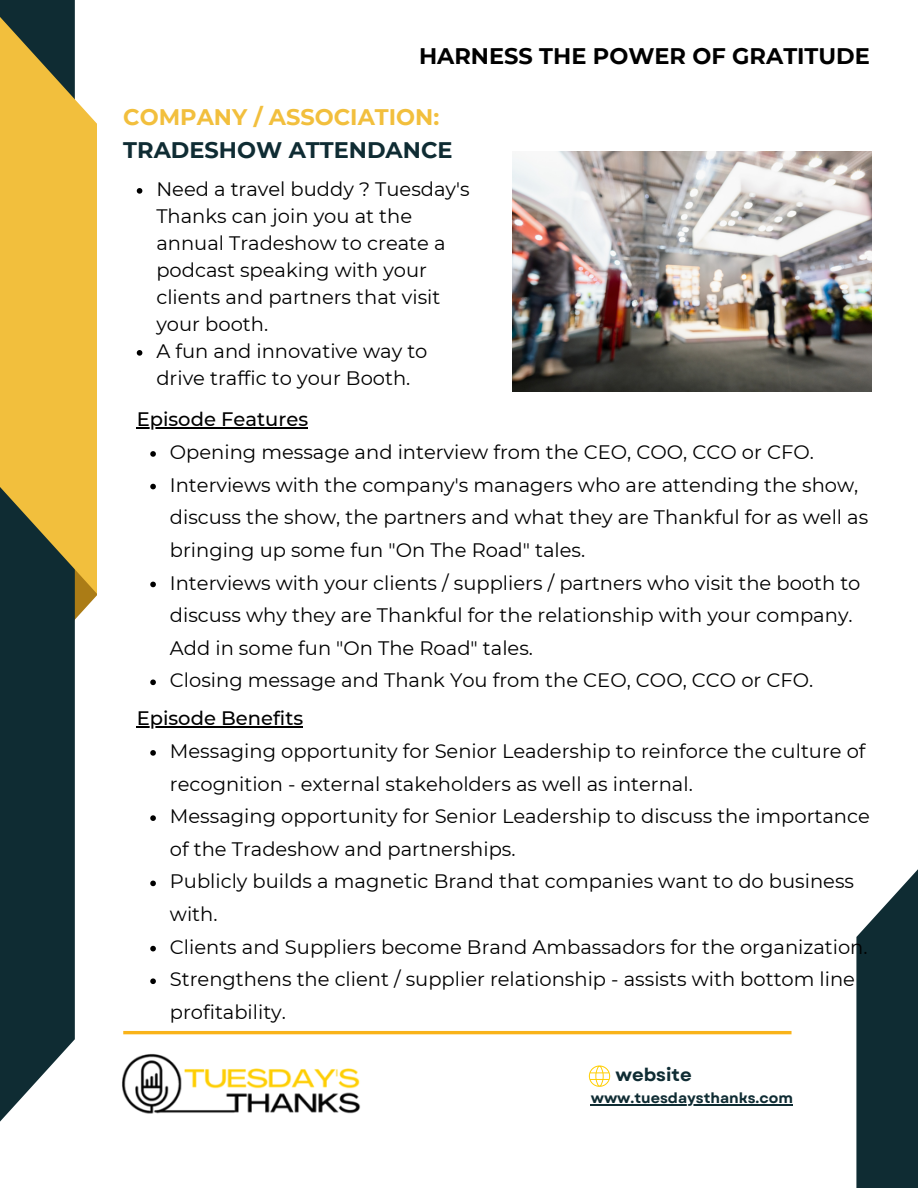
<style>
.page{position:relative;width:918px;height:1188px;background:#fff}
.page>*{position:absolute;margin:0;border:0;box-sizing:border-box;transform-origin:0 0}
.t1{font:700 22.5px/33.8px "Montserrat";color:#f2bf3d}
.t2{font:700 22.5px "Montserrat";color:#000}
.t3{font:19.5px/32.7px "Montserrat";color:#000}
.t4{font:500 19.5px "Montserrat";color:#000}
.t5{font:700 18px "Garet";color:#0f2c33}
.t6{font:700 14.4px "Garet";color:#0f2c33}
.s1{color:#0f2c33}
</style>
<div class="page">
<svg style="left:75px;top:594px;width:22px;height:26px"></svg>
<div style="left:0;top:0;width:75px;height:1152px;background:#0f2c33"></div>
<svg style="left:0;top:11px;width:97px;height:583px;fill:#f2bf3d"></svg>
<svg style="left:856px;top:869px;width:62px;height:319px;background:#2b454b"></svg>
<hr style="left:123px;top:1031px;width:669px;height:3px;background:#f9b319">
<img style="left:122px;top:1053px;width:239px;height:61px">
<svg style="left:589px;top:1065px;width:21px;height:22px"></svg>
<img style="left:513px;top:151px;width:359px;height:240px">
<hr style="left:591px;top:1104px;width:202px;height:1px;background:#0f2c33">
<svg style="left:137px;top:188px;width:5px;height:6px"></svg>
<svg style="left:137px;top:350px;width:5px;height:6px"></svg>
<svg style="left:150px;top:451px;width:6px;height:6px"></svg>
<svg style="left:150px;top:484px;width:6px;height:5px"></svg>
<svg style="left:150px;top:582px;width:6px;height:5px"></svg>
<svg style="left:150px;top:680px;width:6px;height:5px"></svg>
<hr style="left:137px;top:428px;width:171px;height:1px;background:#000">
<svg style="left:150px;top:750px;width:6px;height:6px"></svg>
<svg style="left:150px;top:815px;width:6px;height:6px"></svg>
<svg style="left:150px;top:881px;width:6px;height:5px"></svg>
<svg style="left:150px;top:946px;width:6px;height:5px"></svg>
<svg style="left:150px;top:978px;width:6px;height:6px"></svg>
<hr style="left:137px;top:726px;width:166px;height:2px;background:#000">
<p class="t2" style="left:419px;top:42px;width:452px">HARNESS THE POWER OF GRATITUDE</p>
<p class="t1" style="left:123px;top:100px;width:331px">COMPANY / ASSOCIATION:<br><span class="s1">TRADESHOW ATTENDANCE</span></p>
<p class="t3" style="left:156px;top:175px;width:315px;line-height:27px">Need a travel buddy ? Tuesday's<br>Thanks can join you at the annual Tradeshow to create a podcast speaking with your clients and partners that visit your booth.</p>
<p class="t3" style="left:156px;top:337px;width:273px;line-height:27px">A fun and innovative way to drive traffic to your Booth.</p>
<p class="t4" style="left:137px;top:408px;width:173px">Episode Features</p>
<p class="t3" style="left:170px;top:436px;width:646px">Opening message and interview from the CEO, COO, CCO or CFO.</p>
<p class="t3" style="left:170px;top:468px;width:700px">Interviews with the company's managers who are attending the show, discuss the show, the partners and what they are Thankful for as well as bringing up some fun "On The Road" tales.</p>
<p class="t3" style="left:170px;top:566px;width:692px">Interviews with your clients / suppliers / partners who visit the booth to discuss why they are Thankful for the relationship with your company.<br>Add in some fun "On The Road" tales.</p>
<p class="t3" style="left:170px;top:664px;width:645px">Closing message and Thank You from the CEO, COO, CCO or CFO.</p>
<p class="t4" style="left:137px;top:706px;width:168px">Episode Benefits</p>
<p class="t3" style="left:170px;top:735px;width:697px">Messaging opportunity for Senior Leadership to reinforce the culture of recognition - external stakeholders as well as internal.</p>
<p class="t3" style="left:170px;top:800px;width:702px">Messaging opportunity for Senior Leadership to discuss the importance of the Tradeshow and partnerships.</p>
<p class="t3" style="left:170px;top:865px;width:686px">Publicly builds a magnetic Brand that companies want to do business with.</p>
<p class="t3" style="left:170px;top:930px;width:699px">Clients and Suppliers become Brand Ambassadors for the organization.</p>
<p class="t3" style="left:170px;top:963px;width:687px">Strengthens the client / supplier relationship - assists with bottom line profitability.</p>
<p class="t5" style="left:615px;top:1062px;width:78px">website</p>
<p class="t6" style="left:591px;top:1088px;width:204px">www.tuesdaysthanks.com</p>
</div>
